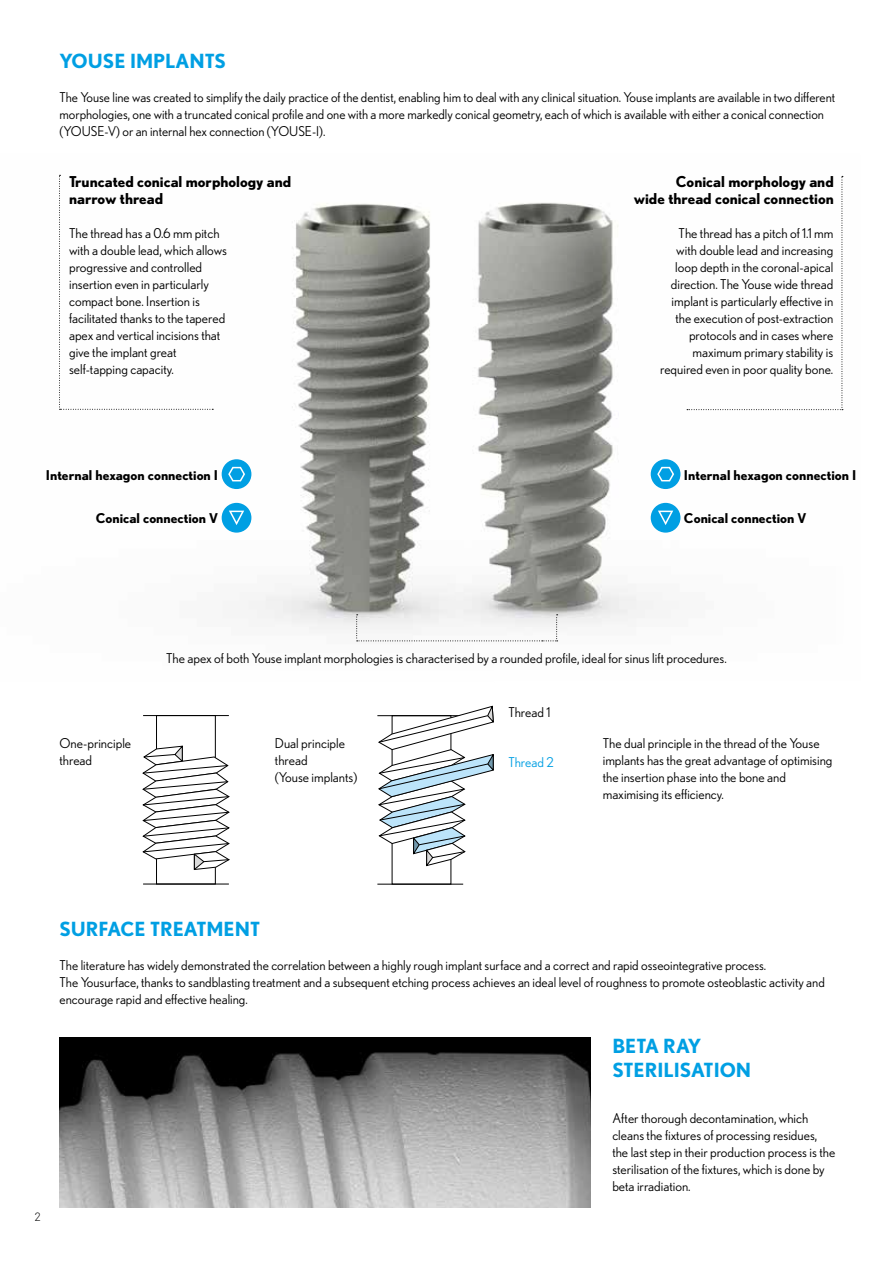
<style>
.page{position:relative;width:893px;height:1263px;background:#fff}
.page>*{position:absolute;margin:0;border:0;box-sizing:border-box;transform-origin:0 0}
.t1{font:700 19.5px/23.4px "Nobel";color:#009fe3}
.t2{font:700 15px/17px "Nobel";color:#000}
.t3{font:13.5px/17px "Nobel";color:#000}
.t4{font:700 13.5px "Nobel";color:#000}
.t5{font:13.5px "Nobel";color:#009fe3}
.t6{font:12px "Akkurat Light Pro";color:#000}
</style>
<div class="page">
<img style="left:59px;top:174px;width:372px;height:468px">
<img style="left:431px;top:175px;width:413px;height:467px">
<svg style="left:142px;top:716px;width:88px;height:168px"></svg>
<hr style="left:143px;top:715px;width:86px;height:1px;background:#000">
<hr style="left:143px;top:884px;width:86px;height:1px;background:#000">
<svg style="left:377px;top:705px;width:117px;height:180px"></svg>
<svg style="left:59px;top:175px;width:154px;height:235px"></svg>
<svg style="left:687px;top:176px;width:156px;height:234px"></svg>
<img style="left:60px;top:1037px;width:530px;height:171px">
<svg style="left:356px;top:614px;width:202px;height:27px"></svg>
<div style="left:222px;top:460px;width:29px;height:28px;background:#009fe3;border-radius:50%"></div>
<div style="left:222px;top:459px;width:29px;height:30px;border:2px solid #009fe3;border-radius:50%"></div>
<svg style="left:227px;top:465px;width:19px;height:17px"></svg>
<div style="left:222px;top:504px;width:29px;height:28px;background:#009fe3;border-radius:50%"></div>
<div style="left:222px;top:503px;width:29px;height:30px;border:2px solid #009fe3;border-radius:50%"></div>
<svg style="left:229px;top:510px;width:16px;height:15px"></svg>
<div style="left:651px;top:460px;width:29px;height:28px;background:#009fe3;border-radius:50%"></div>
<div style="left:651px;top:459px;width:29px;height:30px;border:2px solid #009fe3;border-radius:50%"></div>
<svg style="left:656px;top:465px;width:19px;height:17px"></svg>
<div style="left:651px;top:504px;width:29px;height:28px;background:#009fe3;border-radius:50%"></div>
<div style="left:651px;top:503px;width:29px;height:30px;border:2px solid #009fe3;border-radius:50%"></div>
<svg style="left:658px;top:510px;width:16px;height:15px"></svg>
<h1 class="t1" style="left:60px;top:49px;width:168px">YOUSE IMPLANTS</h1>
<p class="t3" style="left:60px;top:89px;width:777px">The Youse line was created to simplify the daily practice of the dentist, enabling him to deal with any clinical situation. Youse implants are available in two different morphologies, one with a truncated conical profile and one with a more markedly conical geometry, each of which is available with either a conical connection (YOUSE-V) or an internal hex connection (YOUSE-I).</p>
<p class="t2" style="left:69px;top:173px;width:224px">Truncated conical morphology and narrow thread</p>
<p class="t2" style="left:634px;top:173px;width:202px;text-align:right">Conical morphology and<br>wide thread conical connection</p>
<p class="t3" style="left:69px;top:225px;width:159px">The thread has a 0.6 mm pitch with a double lead, which allows progressive and controlled insertion even in particularly compact bone. Insertion is facilitated thanks to the tapered apex and vertical incisions that give the implant great self-tapping capacity.</p>
<p class="t3" style="left:660px;top:225px;width:175px;text-align:right">The thread has a pitch of 1.1 mm with double lead and increasing loop depth in the coronal-apical direction. The Youse wide thread implant is particularly effective in the execution of post-extraction protocols and in cases where maximum primary stability is required even in poor quality bone.</p>
<p class="t4" style="left:46px;top:467px;width:174px">Internal hexagon connection I</p>
<p class="t4" style="left:96px;top:510px;width:124px">Conical connection V</p>
<p class="t4" style="left:684px;top:467px;width:174px">Internal hexagon connection I</p>
<p class="t4" style="left:684px;top:510px;width:124px">Conical connection V</p>
<p class="t3" style="left:166px;top:650px;width:562px">The apex of both Youse implant morphologies is characterised by a rounded profile, ideal for sinus lift procedures.</p>
<p class="t3" style="left:60px;top:735px;width:73px">One-principle thread</p>
<p class="t3" style="left:275px;top:735px;width:84px">Dual principle thread<br>(Youse implants)</p>
<p class="t3" style="left:508px;top:703px;width:44px">Thread 1</p>
<p class="t5" style="left:508px;top:754px;width:47px">Thread 2</p>
<p class="t3" style="left:603px;top:735px;width:231px">The dual principle in the thread of the Youse implants has the great advantage of optimising the insertion phase into the bone and maximising its efficiency.</p>
<p class="t6" style="left:34px;top:1210px;width:8px">2</p>
<h1 class="t1" style="left:60px;top:916px;width:202px">SURFACE TREATMENT</h1>
<p class="t3" style="left:60px;top:956px;width:767px">The literature has widely demonstrated the correlation between a highly rough implant surface and a correct and rapid osseointegrative process.<br>The Yousurface, thanks to sandblasting treatment and a subsequent etching process achieves an ideal level of roughness to promote osteoblastic activity and encourage rapid and effective healing.</p>
<h1 class="t1" style="left:612px;top:1034px;width:140px">BETA RAY<br>STERILISATION</h1>
<p class="t3" style="left:612px;top:1109px;width:224px">After thorough decontamination, which cleans the fixtures of processing residues, the last step in their production process is the sterilisation of the fixtures, which is done by beta irradiation.</p>
</div>
